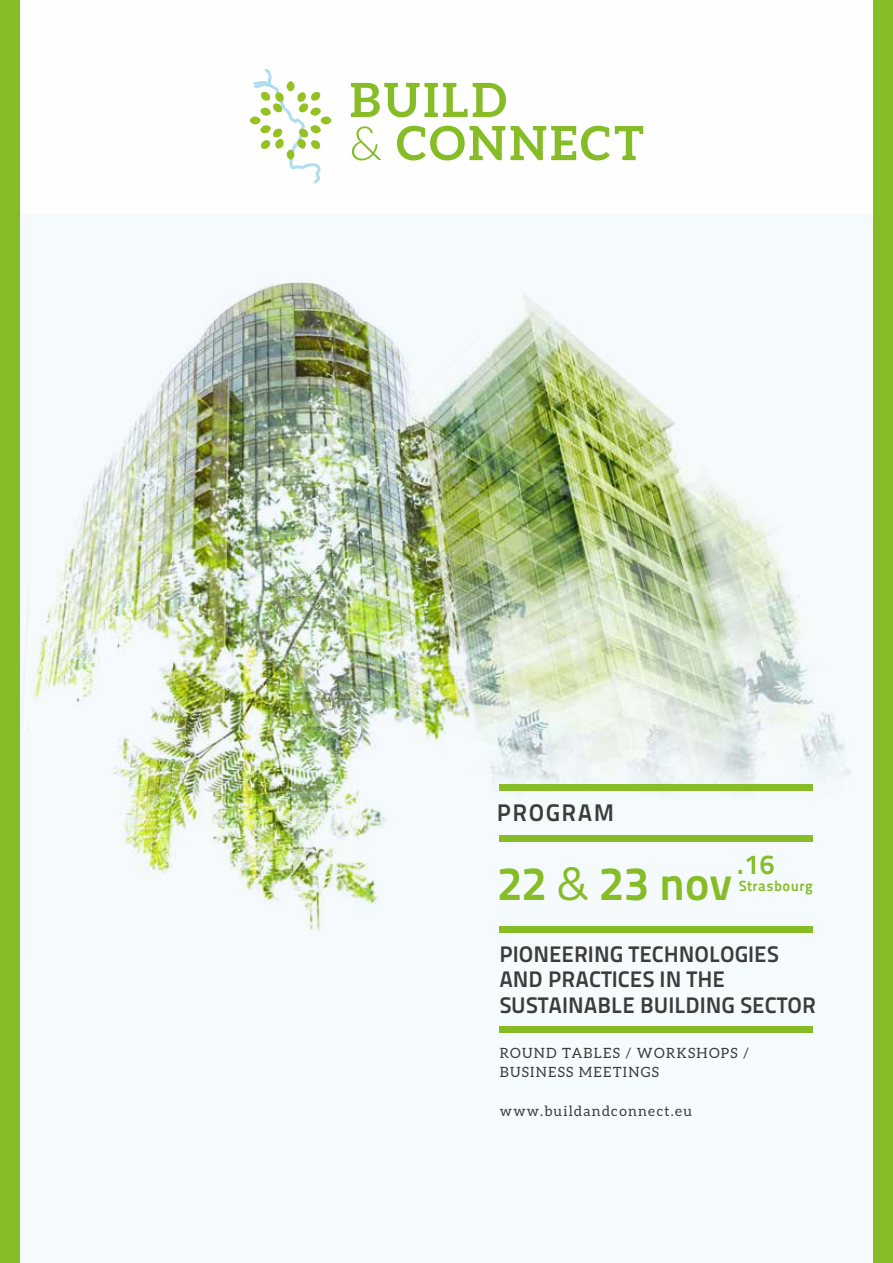
<style>
.page{position:relative;width:893px;height:1263px;background:#fff}
.page>*{position:absolute;margin:0;border:0;box-sizing:border-box;transform-origin:0 0}
.t1{font:47.1px "Titillium Maps 29 L 800 wt";letter-spacing:-.01em;color:#86bc25}
.t2{font:27.45px "Titillium Maps 29 L 800 wt";color:#86bc25}
.t3{font:24px "Titillium Maps 29 L 800 wt";letter-spacing:.06em;color:#3c3c3b}
.t4{font:22.5px/25.7px "Titillium Maps 29 L 800 wt";color:#3c3c3b}
.t5{font:14.7px "Titillium Maps 29 L 800 wt";letter-spacing:.03em;color:#86bc25}
.t6{font:14.1px/19.4px "Aleo";letter-spacing:.09em;color:#3c3c3b}
.s1{font-family:"Titillium Maps 29 L 400 wt"}
</style>
<div class="page">
<div style="left:0;top:215px;width:893px;height:1048px;background:#f0f9fe"></div>
<img style="left:32px;top:68px;width:818px;height:863px">
<svg style="left:351px;top:83px;width:155px;height:34px"></svg>
<svg style="left:352px;top:126px;width:29px;height:34px"></svg>
<svg style="left:397px;top:126px;width:246px;height:34px"></svg>
<svg style="left:250px;top:69px;width:82px;height:114px"></svg>
<div style="left:499px;top:1026px;width:314px;height:6px;background:#86bc25"></div>
<div style="left:499px;top:926px;width:314px;height:7px;background:#86bc25"></div>
<div style="left:499px;top:835px;width:314px;height:7px;background:#86bc25"></div>
<div style="left:499px;top:784px;width:314px;height:7px;background:#86bc25"></div>
<div style="left:873px;top:0;width:20px;height:1263px;background:#86bc25"></div>
<div style="left:0;top:0;width:20px;height:1263px;background:#86bc25"></div>
<p class="t3" style="left:497px;top:794px;width:119px">PROGRAM</p>
<p class="t2" style="left:737px;top:843px;width:39px">.16</p>
<p class="t5" style="left:739px;top:875px;width:76px">Strasbourg</p>
<h1 class="t1" style="left:497px;top:847px;width:236px">22 <span class="s1">&amp;</span> 23 nov</h1>
<p class="t4" style="left:499px;top:939px;width:318px">PIONEERING TECHNOLOGIES<br>AND PRACTICES IN THE<br>SUSTAINABLE BUILDING SECTOR</p>
<p class="t6" style="left:500px;top:1043px;width:251px">ROUND TABLES / WORKSHOPS /<br>BUSINESS MEETINGS</p>
<p class="t6" style="left:500px;top:1101px;width:194px">www.buildandconnect.eu</p>
</div>
